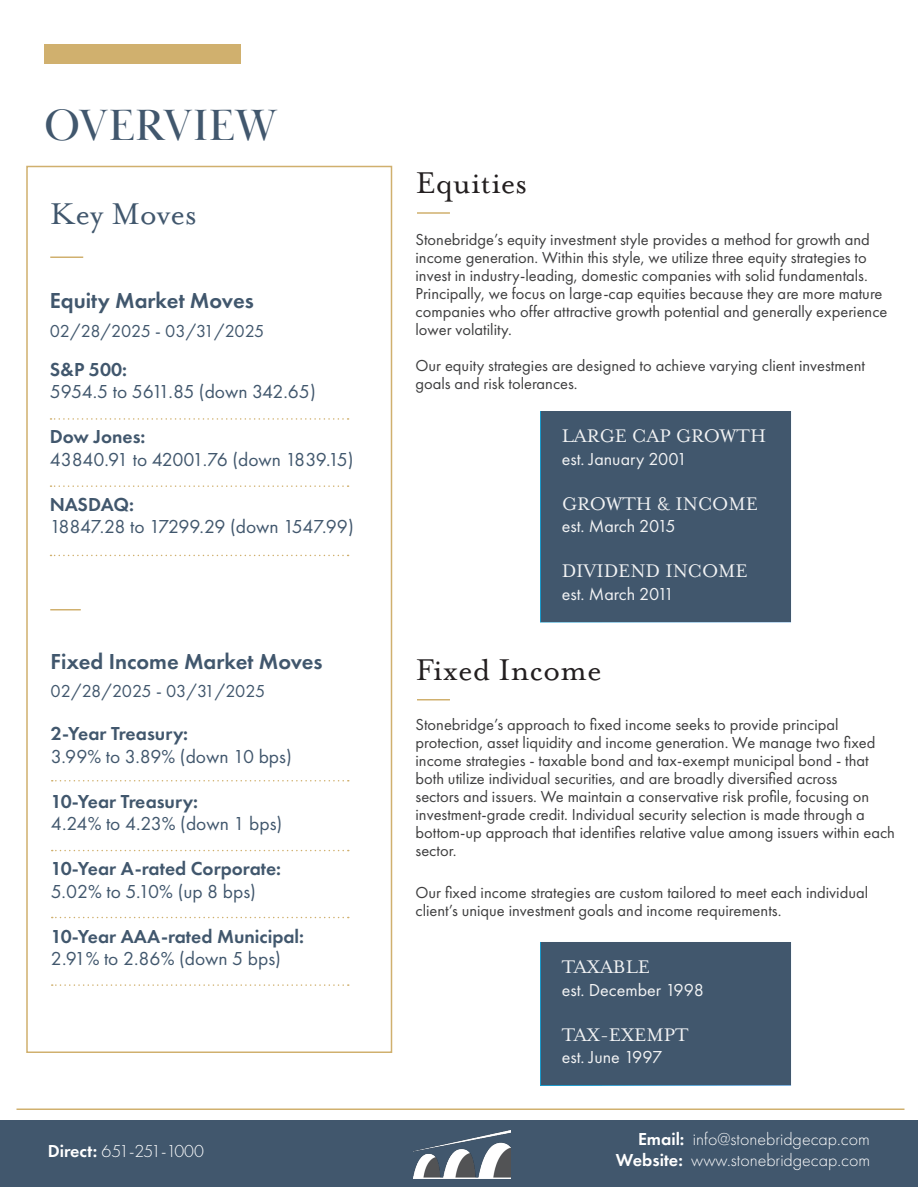
<style>
.page{position:relative;width:918px;height:1188px;background:#fff}
.page>*{position:absolute;margin:0;border:0;box-sizing:border-box;transform-origin:0 0}
.t1{font:45px "Baskerville Display PT";letter-spacing:.01em;color:#41576d}
.Subtitle_1_White_Bold{font:34.5px "Mrs Eaves OT";color:#231f20}
.Subtitle_1_White_Bold-2{font:34.5px "Mrs Eaves OT";color:#41576d}
.Body_Text_1_Left_White{font:600 22.5px "Futura PT";color:#41576d}
.Subtitle_1{font:21px "Mrs Eaves OT";color:#f2f3f4}
.Body_Text_2_Left{font:19.5px "Futura PT";color:#41576d}
.Body_Text_2_Left-2{font:600 19.5px "Futura PT";color:#41576d}
.Body_Text_2_Left-3{font:19.5px "Futura PT";letter-spacing:-.025em;color:#41576d}
.Subtitle_1-2{font:18px "Futura PT";color:#f2f3f4}
.t2{font:300 18px "Futura PT";color:#fff}
.Body_Text_1_Left_White-2{font:18px "Futura PT";letter-spacing:-.025em;color:#41576d}
.t3{font:300 18px "Futura PT";letter-spacing:-.05em;color:#fff}
.Body_Text_1_Left{font:16.5px/18px "Futura PT";color:#3e3e3f}
.s1{font-weight:600}
</style>
<div class="page">
<div style="left:26px;top:166px;width:366px;height:887px;border:2px solid #d0b06e"></div>
<hr style="left:50px;top:256px;width:33px;height:2px;background:#d0b06e">
<hr style="left:50px;top:609px;width:31px;height:1px;background:#d0b06e">
<svg style="left:52px;top:984px;width:297px;height:2px"></svg>
<svg style="left:52px;top:917px;width:297px;height:1px"></svg>
<svg style="left:52px;top:850px;width:297px;height:1px"></svg>
<svg style="left:52px;top:780px;width:297px;height:2px"></svg>
<svg style="left:51px;top:555px;width:298px;height:1px"></svg>
<svg style="left:51px;top:418px;width:298px;height:2px"></svg>
<svg style="left:51px;top:485px;width:298px;height:2px"></svg>
<hr style="left:417px;top:212px;width:33px;height:2px;background:#d0b06e">
<hr style="left:417px;top:699px;width:33px;height:1px;background:#d0b06e">
<div style="left:540px;top:411px;width:251px;height:212px;background:#41576d"></div>
<div style="left:540px;top:942px;width:251px;height:144px;background:#41576d"></div>
<div style="left:0;top:1120px;width:918px;height:67px;background:#41576d"></div>
<img style="left:414px;top:1130px;width:96px;height:49px">
<div style="left:44px;top:44px;width:196px;height:20px;background:#d0b06e"></div>
<hr style="left:16px;top:1108px;width:888px;height:2px;background:#d0b06e">
<p class="t1" style="left:44px;top:98px;width:235px">OVERVIEW</p>
<p class="Subtitle_1_White_Bold-2" style="left:50px;top:194px;width:148px">Key Moves</p>
<p class="Body_Text_1_Left_White" style="left:50px;top:287px;width:206px">Equity Market Moves</p>
<p class="Body_Text_1_Left_White-2" style="left:50px;top:320px;width:216px">02/28/2025 - 03/31/2025</p>
<p class="Body_Text_2_Left-2" style="left:50px;top:357px;width:79px">S&amp;P 500:</p>
<p class="Body_Text_2_Left" style="left:50px;top:380px;width:268px">5954.5 to 5611.85 (down 342.65)</p>
<p class="Body_Text_2_Left-2" style="left:50px;top:425px;width:97px">Dow Jones:</p>
<p class="Body_Text_2_Left" style="left:50px;top:448px;width:305px">43840.91 to 42001.76 (down 1839.15)</p>
<p class="Body_Text_2_Left-2" style="left:50px;top:492px;width:86px">NASDAQ:</p>
<p class="Body_Text_2_Left-3" style="left:50px;top:515px;width:306px">18847.28 to 17299.29 (down 1547.99)</p>
<p class="Body_Text_1_Left_White" style="left:51px;top:647px;width:274px">Fixed Income Market Moves</p>
<p class="Body_Text_1_Left_White-2" style="left:51px;top:680px;width:216px">02/28/2025 - 03/31/2025</p>
<p class="Body_Text_2_Left-2" style="left:51px;top:722px;width:139px">2-Year Treasury:</p>
<p class="Body_Text_2_Left" style="left:51px;top:745px;width:242px">3.99% to 3.89% (down 10 bps)</p>
<p class="Body_Text_2_Left-2" style="left:51px;top:789px;width:148px">10-Year Treasury:</p>
<p class="Body_Text_2_Left" style="left:51px;top:812px;width:233px">4.24% to 4.23% (down 1 bps)</p>
<p class="Body_Text_2_Left-2" style="left:51px;top:857px;width:232px">10-Year A-rated Corporate:</p>
<p class="Body_Text_2_Left" style="left:51px;top:880px;width:207px">5.02% to 5.10% (up 8 bps)</p>
<p class="Body_Text_2_Left-2" style="left:51px;top:924px;width:255px">10-Year AAA-rated Municipal:</p>
<p class="Body_Text_2_Left" style="left:51px;top:947px;width:232px">2.91% to 2.86% (down 5 bps)</p>
<p class="t3" style="left:48px;top:1141px;width:158px"><span class="s1">Direct:</span> 651-251-1000</p>
<p class="Subtitle_1_White_Bold" style="left:416px;top:163px;width:113px">Equities</p>
<p class="Body_Text_1_Left" style="left:416px;top:230px;width:456px">Stonebridge’s equity investment style provides a method for growth and income generation. Within this style, we utilize three equity strategies to invest in industry-leading, domestic companies with solid fundamentals.</p>
<p class="Body_Text_1_Left" style="left:416px;top:284px;width:474px">Principally, we focus on large-cap equities because they are more mature companies who offer attractive growth potential and generally experience lower volatility.</p>
<p class="Body_Text_1_Left" style="left:416px;top:356px;width:451px">Our equity strategies are designed to achieve varying client investment goals and risk tolerances.</p>
<p class="Subtitle_1" style="left:562px;top:424px;width:206px">LARGE CAP GROWTH</p>
<p class="Subtitle_1-2" style="left:562px;top:448px;width:127px">est. January 2001</p>
<p class="Subtitle_1" style="left:562px;top:491px;width:198px">GROWTH &amp; INCOME</p>
<p class="Subtitle_1-2" style="left:562px;top:515px;width:115px">est. March 2015</p>
<p class="Subtitle_1" style="left:562px;top:559px;width:188px">DIVIDEND INCOME</p>
<p class="Subtitle_1-2" style="left:562px;top:583px;width:114px">est. March 2011</p>
<p class="Subtitle_1_White_Bold" style="left:416px;top:650px;width:188px">Fixed Income</p>
<p class="Body_Text_1_Left" style="left:416px;top:715px;width:481px">Stonebridge’s approach to fixed income seeks to provide principal protection, asset liquidity and income generation. We manage two fixed income strategies - taxable bond and tax-exempt municipal bond - that both utilize individual securities, and are broadly diversified across<br>sectors and issuers. We maintain a conservative risk profile, focusing on investment-grade credit. Individual security selection is made through a bottom-up approach that identifies relative value among issuers within each sector.</p>
<p class="Body_Text_1_Left" style="left:416px;top:883px;width:454px">Our fixed income strategies are custom tailored to meet each individual client’s unique investment goals and income requirements.</p>
<p class="Subtitle_1" style="left:562px;top:955px;width:90px">TAXABLE</p>
<p class="Subtitle_1-2" style="left:562px;top:979px;width:144px">est. December 1998</p>
<p class="Subtitle_1" style="left:562px;top:1022px;width:128px">TAX-EXEMPT</p>
<p class="Subtitle_1-2" style="left:562px;top:1046px;width:102px">est. June 1997</p>
<p class="t2" style="left:638px;top:1129px;width:233px"><span class="s1">Email:</span> info@stonebridgecap.com</p>
<p class="t2" style="left:616px;top:1150px;width:256px"><span class="s1">Website:</span> www.stonebridgecap.com</p>
</div>
